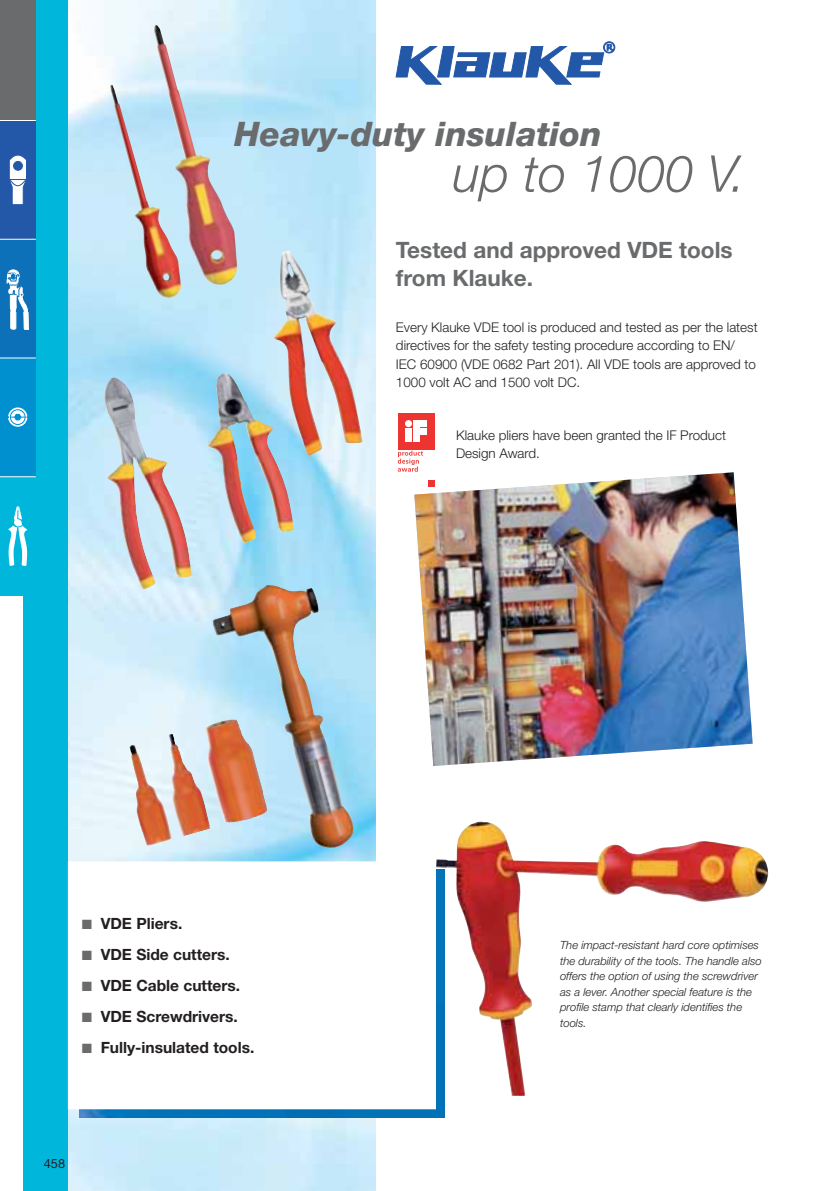
<style>
.page{position:relative;width:840px;height:1191px;background:#fff}
.page>*{position:absolute;margin:0;border:0;box-sizing:border-box;transform-origin:0 0}
.t1{font:italic 300 50.8px "Helvetica Neue LT Pro";color:#696b6d}
.t2{font:italic 800 33.8px "Helvetica Neue LT Pro";color:#696b6d}
.t3{font:700 22.6px/28.2px "Helvetica Neue LT Pro";color:#696b6d}
.t4{font:700 15.6px/31.2px "Helvetica Neue LT Pro";color:#231f20}
.t5{font:300 13.4px/18.4px "Helvetica Neue";color:#231f20}
.t6{font:12.6px "Helvetica Neue LT Pro";color:#231f20}
.t7{font:italic 300 11.2px/15.6px "Helvetica Neue LT Pro";color:#231f20}
.s1{color:#696b6d}
</style>
<div class="page">
<img style="left:68px;top:0;width:308px;height:1191px">
<svg style="left:396px;top:42px;width:218px;height:42px"></svg>
<div style="left:24px;top:0;width:44px;height:1191px;background:#00b6db"></div>
<img style="left:414px;top:472px;width:338px;height:294px">
<img style="left:80px;top:1095px;width:364px;height:22px">
<svg style="left:68px;top:861px;width:368px;height:248px"></svg>
<img style="left:154px;top:25px;width:85px;height:262px">
<img style="left:110px;top:85px;width:71px;height:213px">
<img style="left:207px;top:373px;width:87px;height:159px">
<img style="left:104px;top:377px;width:69px;height:212px">
<svg style="left:397px;top:450px;width:26px;height:22px"></svg>
<svg style="left:428px;top:480px;width:6px;height:6px"></svg>
<div style="left:397px;top:412px;width:37px;height:37px;background:#ee3431"></div>
<div style="left:405px;top:428px;width:6px;height:14px;background:#fff"></div>
<div style="left:405px;top:420px;width:7px;height:7px;background:#fff;border-radius:50%"></div>
<div style="left:420px;top:420px;width:7px;height:7px;background:#fff"></div>
<div style="left:413px;top:420px;width:6px;height:22px;background:#fff"></div>
<div style="left:420px;top:428px;width:7px;height:6px;background:#fff"></div>
<img style="left:273px;top:250px;width:90px;height:206px">
<img style="left:436px;top:821px;width:331px;height:274px">
<img style="left:212px;top:584px;width:143px;height:266px">
<img style="left:205px;top:719px;width:62px;height:104px">
<img style="left:168px;top:733px;width:42px;height:103px">
<img style="left:129px;top:744px;width:43px;height:102px">
<hr style="left:0;top:595px;width:36px;height:1px;background:#fff">
<div style="left:0;top:121px;width:36px;height:118px;background:#2357a7"></div>
<svg style="left:9px;top:155px;width:17px;height:50px"></svg>
<div style="left:0;top:0;width:36px;height:120px;background:#696b6d"></div>
<hr style="left:0;top:120px;width:36px;height:1px;background:#fff">
<div style="left:0;top:239px;width:36px;height:119px;background:#0c71b9"></div>
<svg style="left:7px;top:269px;width:22px;height:61px"></svg>
<hr style="left:0;top:239px;width:36px;height:1px;background:#fff">
<div style="left:0;top:358px;width:36px;height:119px;background:#0090d0"></div>
<hr style="left:0;top:358px;width:36px;height:1px;background:#fff">
<svg style="left:8px;top:407px;width:20px;height:20px"></svg>
<div style="left:0;top:477px;width:36px;height:118px;background:#00b6db"></div>
<svg style="left:8px;top:506px;width:19px;height:60px"></svg>
<hr style="left:0;top:476px;width:36px;height:1px;background:#fff">
<h2 class="t2" style="left:234px;top:122px;width:368px">Heavy-duty insulation</h2>
<h1 class="t1" style="left:452px;top:155px;width:294px">up to 1000 V.</h1>
<h3 class="t3" style="left:396px;top:238px;width:338px">Tested and approved VDE tools from Klauke.</h3>
<p class="t5" style="left:396px;top:319px;width:363px">Every Klauke VDE tool is produced and tested as per the latest directives for the safety testing procedure according to EN/ IEC 60900 (VDE 0682 Part 201). All VDE tools are approved to 1000 volt AC and 1500 volt DC.</p>
<p class="t5" style="left:456px;top:427px;width:271px">Klauke pliers have been granted the IF Product<br>Design Award.</p>
<p class="t4" style="left:82px;top:909px;width:174px"><span class="s1">◾</span> VDE Pliers.<br><span class="s1">◾</span> VDE Side cutters.<br><span class="s1">◾</span> VDE Cable cutters.<br><span class="s1">◾</span> VDE Screwdrivers.<br><span class="s1">◾</span> Fully-insulated tools.</p>
<p class="t6" style="left:44px;top:1159px;width:23px">458</p>
<p class="t7" style="left:559px;top:939px;width:203px">The impact-resistant hard core optimises the durability of the tools. The handle also offers the option of using the screwdriver as a lever. Another special feature is the profile stamp that clearly identifies the tools.</p>
</div>
